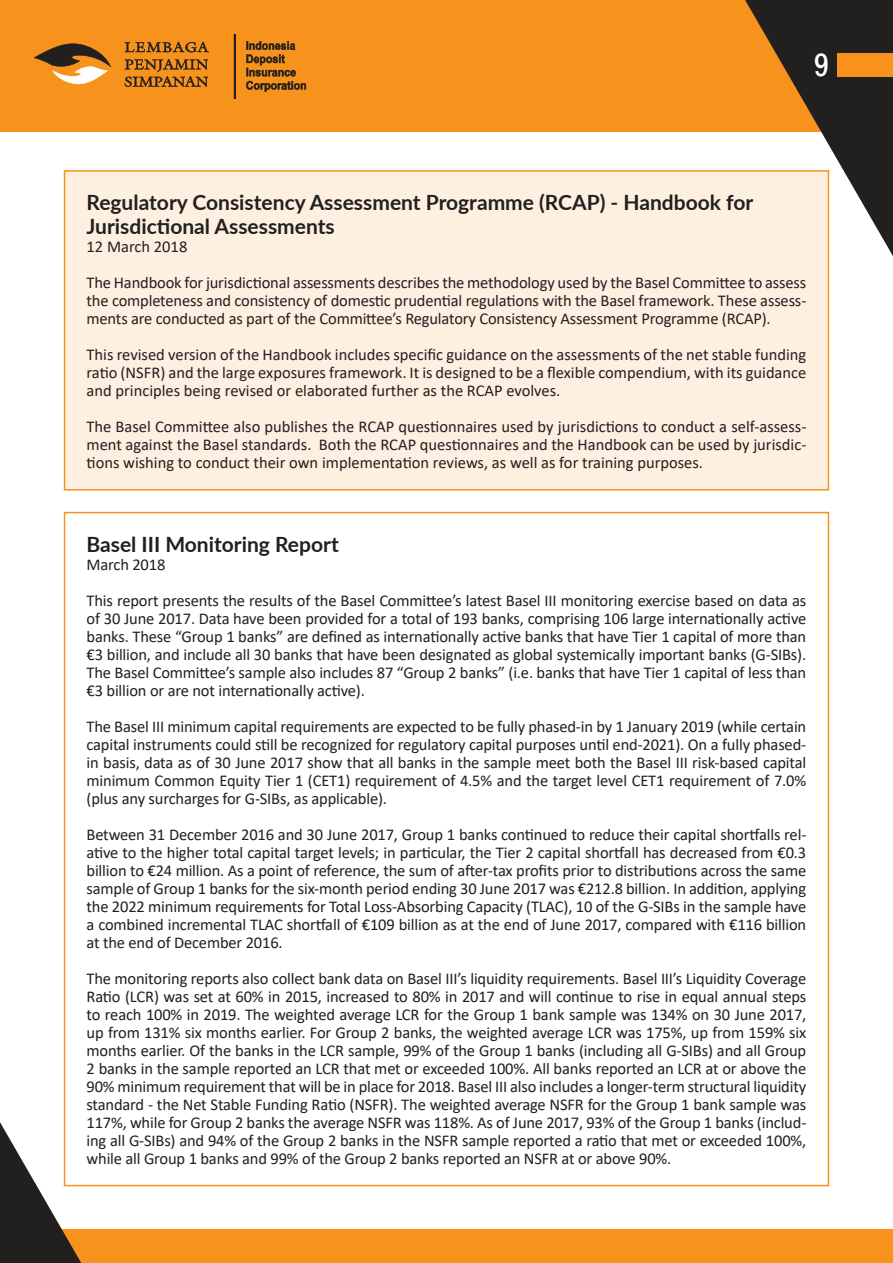
<style>
.page{position:relative;width:893px;height:1263px;background:#fff}
.page>*{position:absolute;margin:0;border:0;box-sizing:border-box;transform-origin:0 0}
.t1{font:500 condensed 33px "Franklin Gothic";color:#fff;scale:.9 1}
.t2{font:700 21px/24px "Lato";color:#221f1f}
.t3{font:16.5px/18px "Calibri";letter-spacing:-.01em;color:#221f1f;text-align:justify}
</style>
<div class="page">
<div style="left:0;top:0;width:893px;height:132px;background:#f7931d"></div>
<svg style="left:124px;top:42px;width:85px;height:45px"></svg>
<svg style="left:234px;top:34px;width:2px;height:65px"></svg>
<svg style="left:246px;top:41px;width:60px;height:51px"></svg>
<svg style="left:34px;top:43px;width:77px;height:42px"></svg>
<svg style="left:745px;top:0;width:148px;height:293px;fill:#221f1f"></svg>
<div style="left:838px;top:53px;width:55px;height:23px;background:#f7931d"></div>
<div style="left:0;top:1229px;width:893px;height:34px;background:#f7931d"></div>
<svg style="left:0;top:1085px;width:94px;height:178px"></svg>
<div style="left:65px;top:171px;width:763px;height:319px;background:#fef0e1"></div>
<div style="left:64px;top:170px;width:765px;height:321px;border:2px solid #f7931d"></div>
<h1 class="t1" style="left:814px;top:46px;width:18px">9</h1>
<p class="t2" style="left:87px;top:189px;width:668px">Regulatory Consistency Assessment Programme (RCAP) - Handbook for<br>Jurisdic琀椀onal Assessments</p>
<p class="t3" style="left:87px;top:228px;width:721px;line-height:36px">12 March 2018<br>The Handbook for jurisdic琀椀onal assessments describes the methodology used by the Basel Commi琀琀ee to assess</p>
<p class="t3" style="left:87px;top:291px;width:721px">the completeness and consistency of domes琀椀c pruden琀椀al regula琀椀ons with the Basel framework. These assess&shy;ments are conducted as part of the Commi琀琀ee’s Regulatory Consistency Assessment Programme (RCAP).</p>
<p class="t3" style="left:87px;top:345px;width:721px">This revised version of the Handbook includes speci昀椀c guidance on the assessments of the net stable funding ra琀椀o (NSFR) and the large exposures framework. It is designed to be a 昀氀exible compendium, with its guidance and principles being revised or elaborated further as the RCAP evolves.</p>
<p class="t3" style="left:87px;top:417px;width:721px">The Basel Commi琀琀ee also publishes the RCAP ques琀椀onnaires used by jurisdic琀椀ons to conduct a self-assess&shy;ment against the Basel standards. Both the RCAP ques琀椀onnaires and the Handbook can be used by jurisdic-琀椀ons wishing to conduct their own implementa琀椀on reviews, as well as for training purposes.</p>
<p class="t2" style="left:87px;top:531px;width:254px">Basel III Monitoring Report</p>
<p class="t3" style="left:87px;top:546px;width:721px;line-height:36px">March 2018<br>This report presents the results of the Basel Commi琀琀ee’s latest Basel III monitoring exercise based on data as</p>
<p class="t3" style="left:87px;top:609px;width:721px">of 30 June 2017. Data have been provided for a total of 193 banks, comprising 106 large interna琀椀onally ac琀椀ve banks. These “Group 1 banks” are de昀椀ned as interna琀椀onally ac琀椀ve banks that have Tier 1 capital of more than €3 billion, and include all 30 banks that have been designated as global systemically important banks (G-SIBs).<br>The Basel Commi琀琀ee’s sample also includes 87 “Group 2 banks” (i.e. banks that have Tier 1 capital of less than €3 billion or are not interna琀椀onally ac琀椀ve).</p>
<p class="t3" style="left:87px;top:717px;width:721px">The Basel III minimum capital requirements are expected to be fully phased-in by 1 January 2019 (while certain capital instruments could s琀椀ll be recognized for regulatory capital purposes un琀椀l end-2021). On a fully phased&shy;in basis, data as of 30 June 2017 show that all banks in the sample meet both the Basel III risk-based capital minimum Common Equity Tier 1 (CET1) requirement of 4.5% and the target level CET1 requirement of 7.0% (plus any surcharges for G-SIBs, as applicable).</p>
<p class="t3" style="left:87px;top:825px;width:721px">Between 31 December 2016 and 30 June 2017, Group 1 banks con琀椀nued to reduce their capital shor琀昀alls rel&shy;a琀椀ve to the higher total capital target levels; in par琀椀cular, the Tier 2 capital shor琀昀all has decreased from €0.3 billion to €24 million. As a point of reference, the sum of a昀琀er-tax pro昀椀ts prior to distribu琀椀ons across the same sample of Group 1 banks for the six-month period ending 30 June 2017 was €212.8 billion. In addi琀椀on, applying the 2022 minimum requirements for Total Loss-Absorbing Capacity (TLAC), 10 of the G-SIBs in the sample have a combined incremental TLAC shor琀昀all of €109 billion as at the end of June 2017, compared with €116 billion at the end of December 2016.</p>
<p class="t3" style="left:87px;top:969px;width:721px">The monitoring reports also collect bank data on Basel III’s liquidity requirements. Basel III’s Liquidity Coverage Ra琀椀o (LCR) was set at 60% in 2015, increased to 80% in 2017 and will con琀椀nue to rise in equal annual steps to reach 100% in 2019. The weighted average LCR for the Group 1 bank sample was 134% on 30 June 2017, up from 131% six months earlier. For Group 2 banks, the weighted average LCR was 175%, up from 159% six months earlier. Of the banks in the LCR sample, 99% of the Group 1 banks (including all G-SIBs) and all Group 2 banks in the sample reported an LCR that met or exceeded 100%. All banks reported an LCR at or above the 90% minimum requirement that will be in place for 2018. Basel III also includes a longer-term structural liquidity standard - the Net Stable Funding Ra琀椀o (NSFR). The weighted average NSFR for the Group 1 bank sample was 117%, while for Group 2 banks the average NSFR was 118%. As of June 2017, 93% of the Group 1 banks (includ&shy;ing all G-SIBs) and 94% of the Group 2 banks in the NSFR sample reported a ra琀椀o that met or exceeded 100%, while all Group 1 banks and 99% of the Group 2 banks reported an NSFR at or above 90%.</p>
</div>
